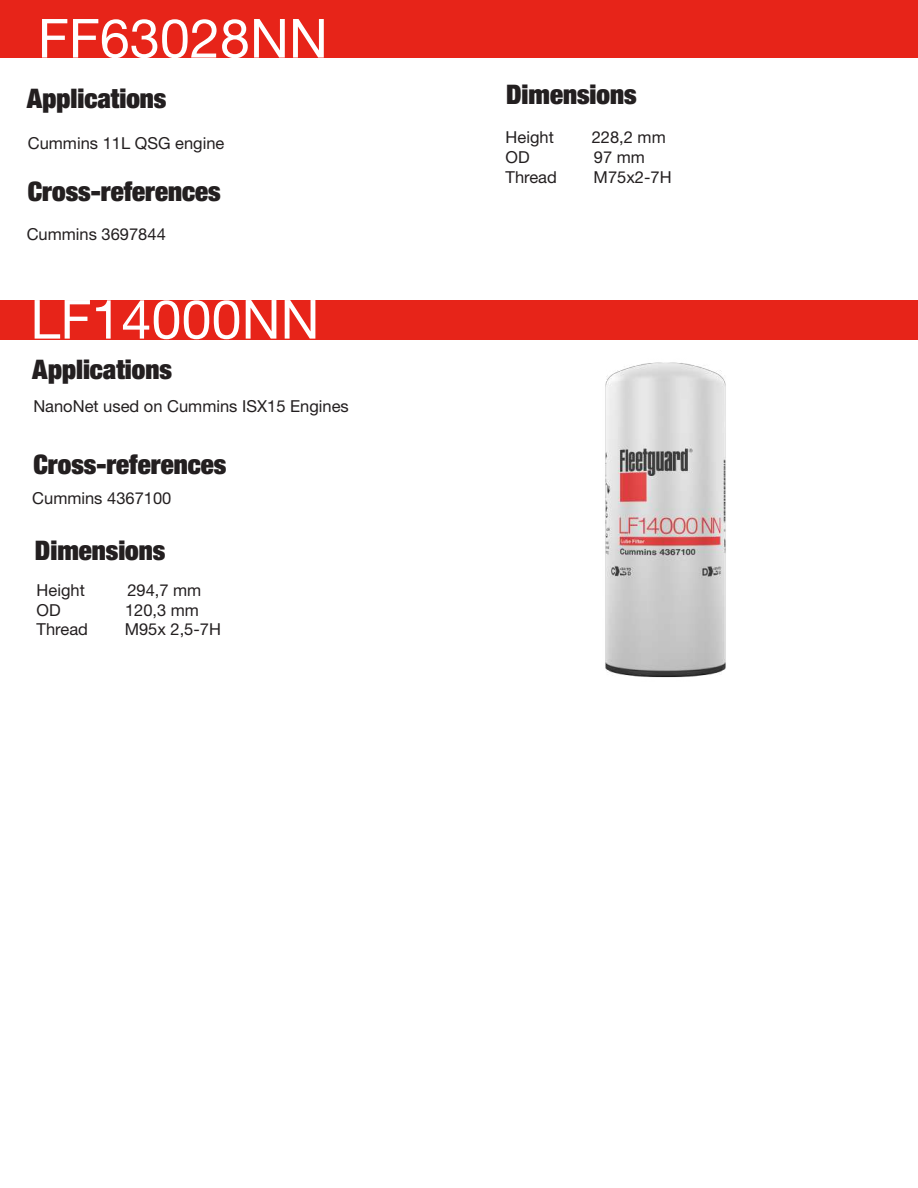
<style>
.page{position:relative;width:918px;height:1188px;background:#fff}
.page>*{position:absolute;margin:0;border:0;box-sizing:border-box;transform-origin:0 0}
.t1{font:54px "Helvetica Neue LT Std";color:#fff}
.t2{font:900 condensed 27px "Helvetica Neue LT Std";color:#231f20}
.t3{font:16.5px "Helvetica Neue LT Std";color:#231f20}
</style>
<div class="page">
<div style="left:0;top:300px;width:918px;height:39px;background:#e72419"></div>
<div style="left:0;top:0;width:918px;height:58px;background:#e72419"></div>
<img style="left:605px;top:362px;width:121px;height:316px">
<h1 class="t1" style="left:38px;top:6px;width:292px">FF63028NN</h1>
<h2 class="t2" style="left:27px;top:81px;width:141px">Applications</h2>
<p class="t3" style="left:28px;top:134px;width:198px">Cummins 11L QSG engine</p>
<h2 class="t2" style="left:28px;top:175px;width:194px">Cross-references</h2>
<p class="t3" style="left:27px;top:224px;width:141px">Cummins 3697844</p>
<h1 class="t1" style="left:30px;top:287px;width:291px">LF14000NN</h1>
<h2 class="t2" style="left:32px;top:352px;width:141px">Applications</h2>
<p class="t3" style="left:33px;top:397px;width:317px">NanoNet used on Cummins ISX15 Engines</p>
<h2 class="t2" style="left:33px;top:447px;width:194px">Cross-references</h2>
<p class="t3" style="left:32px;top:489px;width:141px">Cummins 4367100</p>
<h2 class="t2" style="left:35px;top:533px;width:132px">Dimensions</h2>
<p class="t3" style="left:37px;top:580px;width:50px">Height</p>
<p class="t3" style="left:127px;top:580px;width:76px">294,7 mm</p>
<p class="t3" style="left:37px;top:600px;width:26px">OD</p>
<p class="t3" style="left:125px;top:600px;width:76px">120,3 mm</p>
<p class="t3" style="left:37px;top:620px;width:53px">Thread</p>
<p class="t3" style="left:125px;top:620px;width:98px">M95x 2,5-7H</p>
<h2 class="t2" style="left:506px;top:77px;width:132px">Dimensions</h2>
<p class="t3" style="left:506px;top:127px;width:50px">Height</p>
<p class="t3" style="left:592px;top:127px;width:76px">228,2 mm</p>
<p class="t3" style="left:506px;top:147px;width:26px">OD</p>
<p class="t3" style="left:594px;top:147px;width:53px">97 mm</p>
<p class="t3" style="left:506px;top:167px;width:53px">Thread</p>
<p class="t3" style="left:594px;top:167px;width:79px">M75x2-7H</p>
</div>
